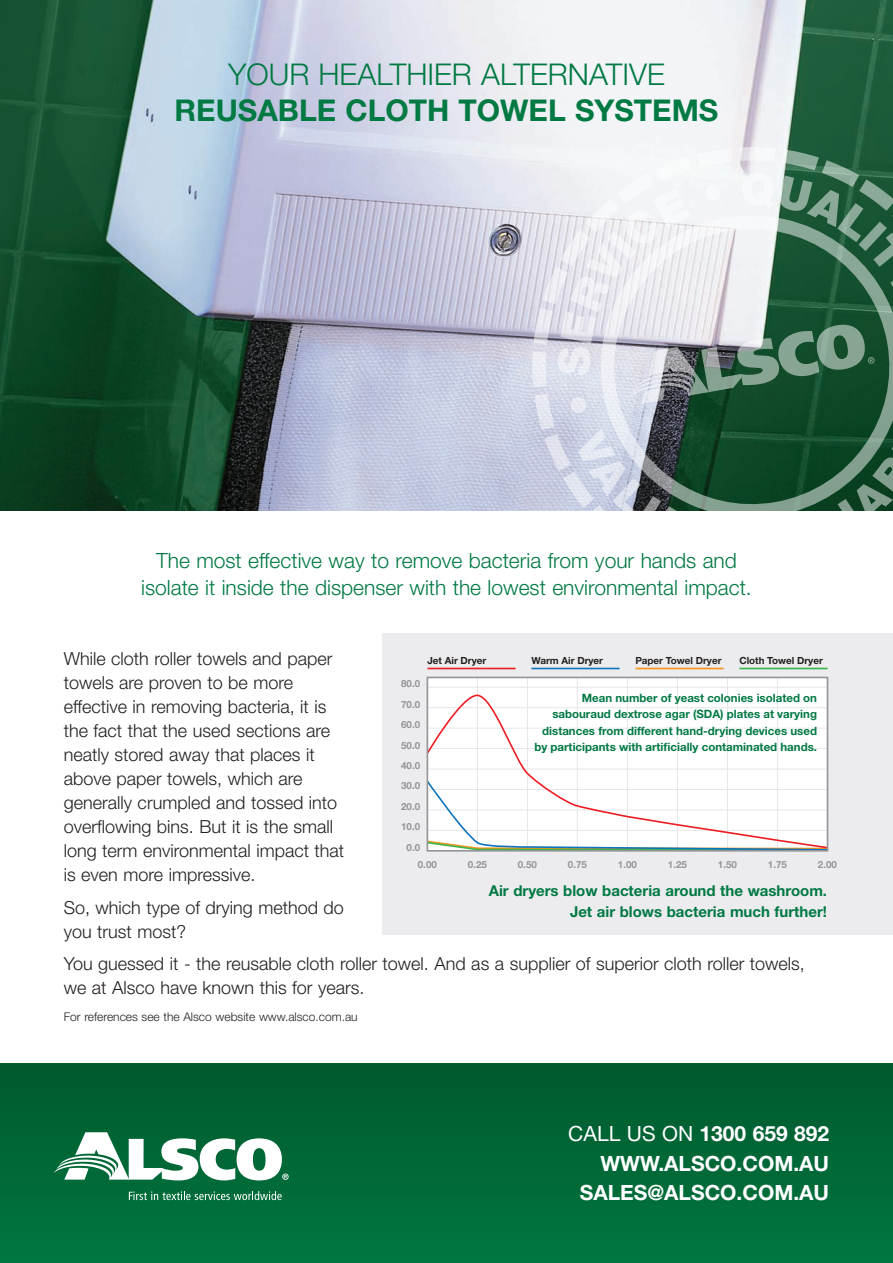
<style>
.page{position:relative;width:893px;height:1263px;background:#fff}
.page>*{position:absolute;margin:0;border:0;box-sizing:border-box;transform-origin:0 0}
.t1{font:700 30px "Helvetica Neue LT Std";color:#007943}
.t2{font:300 30px "Helvetica Neue LT Std";letter-spacing:.14em;color:#007943}
.t3{font:300 21px/27px "Helvetica Neue LT Std";color:#007943;text-align:center}
.t4{font:700 21px/29.5px "Helvetica Neue LT Std";color:#fff;text-align:right}
.t5{font:300 18px/24px "Helvetica Neue LT Std";color:#231f20}
.t6{font:700 15px/21px "Helvetica Neue LT Std";color:#007943;text-align:right}
.t7{font:300 12px "Helvetica Neue LT Std";color:#231f20}
.t8{font:700 11.55px/16.4px "Helvetica Neue LT Std";color:#007943;text-align:right}
.t9{font:700 9.9px/20.4px "Helvetica Neue LT Std";color:#939598;text-align:center}
.t10{font:700 9.9px "Helvetica Neue LT Std";color:#231f20}
.s1{font-weight:400}
</style>
<div class="page">
<img style="left:0;top:0;width:893px;height:510px">
<svg style="left:506px;top:121px;width:387px;height:390px"></svg>
<svg style="left:580px;top:414px;width:313px;height:97px;background:#2f5e45"></svg>
<svg style="left:578px;top:429px;width:126px;height:82px;background:#879498"></svg>
<svg style="left:753px;top:441px;width:140px;height:70px;background:#2c5d41"></svg>
<svg style="left:558px;top:172px;width:335px;height:242px"></svg>
<div style="left:383px;top:633px;width:510px;height:302px;background:#ececee"></div>
<div style="left:0;top:1063px;width:893px;height:200px;background:linear-gradient(to right,#006837,#006837)"></div>
<svg style="left:129px;top:1191px;width:153px;height:9px"></svg>
<svg style="left:54px;top:1132px;width:235px;height:48px"></svg>
<div style="left:427px;top:677px;width:400px;height:174px;background:#fff"></div>
<hr style="left:427px;top:687px;width:400px;height:1px;background:#e6e7e9">
<hr style="left:477px;top:677px;width:1px;height:174px;background:#e6e7e9">
<hr style="left:527px;top:677px;width:1px;height:174px;background:#e6e7e9">
<hr style="left:577px;top:677px;width:1px;height:174px;background:#e6e7e9">
<hr style="left:627px;top:677px;width:1px;height:174px;background:#e6e7e9">
<hr style="left:677px;top:677px;width:1px;height:174px;background:#e6e7e9">
<hr style="left:727px;top:677px;width:1px;height:174px;background:#e6e7e9">
<hr style="left:777px;top:677px;width:1px;height:174px;background:#e6e7e9">
<svg style="left:426px;top:694px;width:403px;height:86px"></svg>
<hr style="left:427px;top:668px;width:89px;height:1px;background:#ee1d23">
<hr style="left:531px;top:668px;width:89px;height:1px;background:#1074bc">
<hr style="left:635px;top:668px;width:88px;height:1px;background:#f7931d">
<hr style="left:739px;top:668px;width:88px;height:1px;background:#3ab54a">
<svg style="left:426px;top:780px;width:403px;height:71px"></svg>
<div style="left:427px;top:677px;width:401px;height:175px;border:2px solid #939598"></div>
<h1 class="t2" style="left:228px;top:56px;width:110px">Your hea</h1>
<h1 class="t2" style="left:376px;top:56px;width:30px">lthie</h1>
<h1 class="t2" style="left:452px;top:56px;width:211px">r alte rnative</h1>
<h1 class="t1" style="left:175px;top:92px;width:545px">Reusable cloth towel systems</h1>
<p class="t3" style="left:141px;top:546px;width:612px">The most effective way to remove bacteria from your hands and isolate it inside the dispenser with the lowest environmental impact.</p>
<p class="t5" style="left:64px;top:646px;width:282px">While cloth roller towels and paper towels are proven to be more effective in removing bacteria, it is the fact that the used sections are neatly stored away that places it above paper towels, which are generally crumpled and tossed into overflowing bins. But it is the small long term environmental impact that is even more impressive.</p>
<p class="t5" style="left:64px;top:895px;width:282px">So, which type of drying method do you trust most?</p>
<p class="t5" style="left:64px;top:951px;width:743px">You guessed it - the reusable cloth roller towel. And as a supplier of superior cloth roller towels, we at Alsco have known this for years.</p>
<p class="t7" style="left:64px;top:1009px;width:295px">For references see the Alsco website www.alsco.com.au</p>
<p class="t10" style="left:427px;top:654px;width:60px">Jet Air Dryer</p>
<p class="t10" style="left:531px;top:654px;width:73px">Warm Air Dryer</p>
<p class="t10" style="left:635px;top:654px;width:88px">Paper Towel Dryer</p>
<p class="t10" style="left:739px;top:654px;width:85px">Cloth Towel Dryer</p>
<p class="t9" style="left:401px;top:673px;width:21px">80.0</p>
<p class="t8" style="left:534px;top:689px;width:284px">Mean number of yeast colonies isolated on sabouraud dextrose agar (SDA) plates at varying distances from different hand-drying devices used by participants with artificially contaminated hands.</p>
<p class="t9" style="left:401px;top:694px;width:21px">70.0</p>
<p class="t9" style="left:401px;top:714px;width:21px">60.0</p>
<p class="t9" style="left:401px;top:735px;width:21px">50.0</p>
<p class="t9" style="left:401px;top:755px;width:21px">40.0</p>
<p class="t9" style="left:401px;top:775px;width:21px">30.0</p>
<p class="t9" style="left:401px;top:796px;width:21px">20.0</p>
<p class="t9" style="left:401px;top:816px;width:21px">10.0<br>0.0</p>
<p class="t9" style="left:418px;top:854px;width:21px">0.00</p>
<p class="t9" style="left:468px;top:854px;width:21px">0.25</p>
<p class="t9" style="left:518px;top:854px;width:21px">0.50</p>
<p class="t9" style="left:568px;top:854px;width:21px">0.75</p>
<p class="t9" style="left:618px;top:854px;width:21px">1.00</p>
<p class="t9" style="left:668px;top:854px;width:21px">1.25</p>
<p class="t9" style="left:718px;top:854px;width:21px">1.50</p>
<p class="t9" style="left:768px;top:854px;width:21px">1.75</p>
<p class="t9" style="left:818px;top:854px;width:21px">2.00</p>
<p class="t6" style="left:489px;top:879px;width:340px">Air dryers blow bacteria around the washroom.<br>Jet air blows bacteria much further!</p>
<p class="t4" style="left:568px;top:1118px;width:262px"><span class="s1">CALL US ON</span> 1300 659 892 www.alsco.com.au sales@alsco.com.au</p>
</div>
